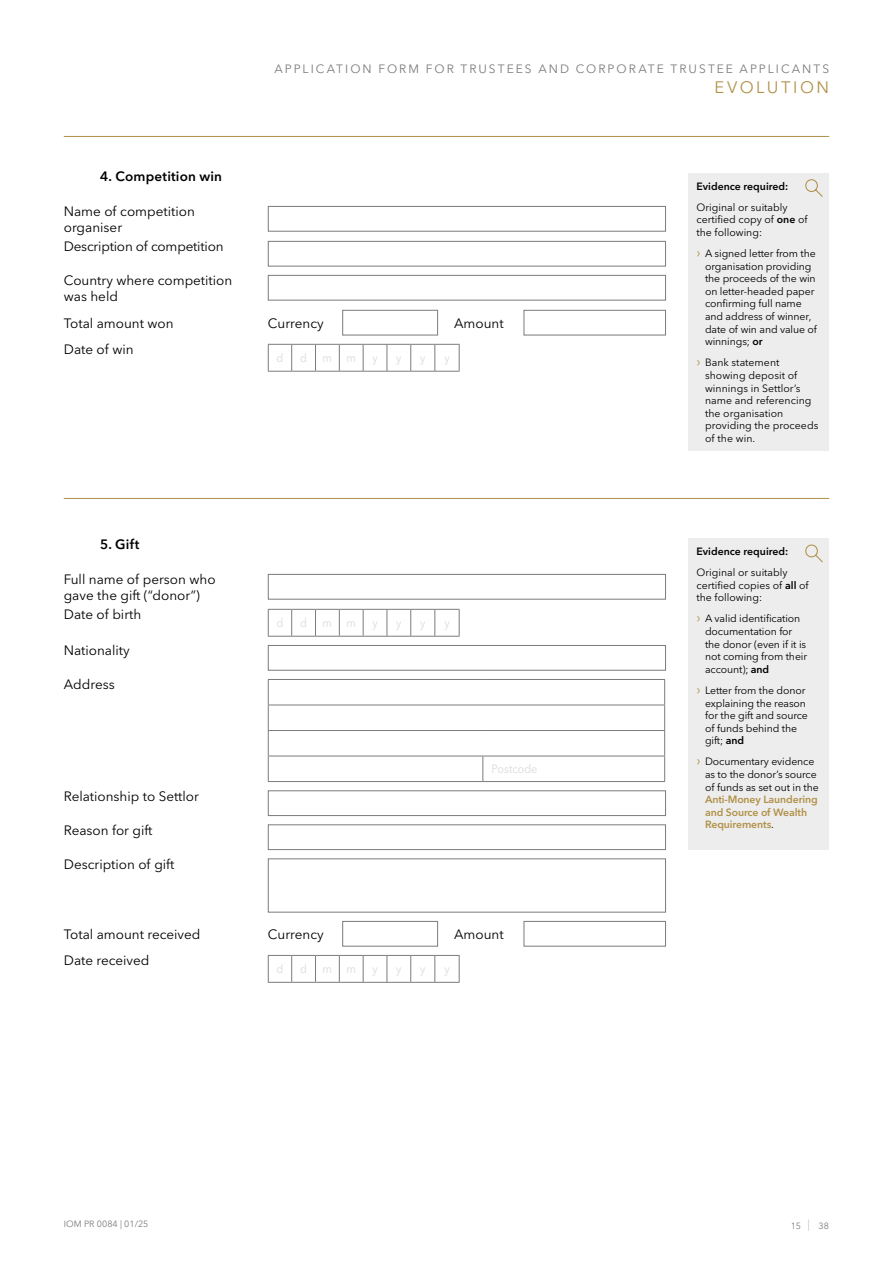
<style>
.page{position:relative;width:893px;height:1263px;background:#fff}
.page>*{position:absolute;margin:0;border:0;box-sizing:border-box;transform-origin:0 0}
.t1{font:16.5px "Avenir Next LT Pro";letter-spacing:.155em;color:#b19148}
.t2{font:13.5px/16.2px "Avenir Next LT Pro";color:#000}
.t3{font:600 13.5px "Avenir Next LT Pro";letter-spacing:.015em;color:#000}
.t4{font:12px "Avenir Next LT Pro";letter-spacing:.17em;color:#7c7b7b}
.t5{font:12px "Avenir Next LT Pro";color:#dadada;scale:.9 1}
.t6{font:10.5px/12.6px "Avenir Next LT Pro";letter-spacing:-.01em;color:#000}
.t7{font:600 10.5px/12.6px "Avenir Next LT Pro";letter-spacing:-.01em;color:#b19148}
.t8{font:600 10.5px "Avenir Next LT Pro";color:#000}
.t9{font:9px "Avenir Next LT Pro";color:#7c7b7b}
.s1{font-weight:600}
.s2{font-size:13.5px;color:#b19148}
.s3{font-weight:400;color:#000}
.s4{font-weight:200;font-size:11.25px}
</style>
<div class="page">
<hr style="left:64px;top:136px;width:765px;height:1px;background:#b19148">
<div style="left:268px;top:206px;width:398px;height:26px;border:1px solid #7c7b7b"></div>
<div style="left:268px;top:241px;width:398px;height:25px;border:1px solid #7c7b7b"></div>
<div style="left:268px;top:275px;width:398px;height:25px;border:1px solid #7c7b7b"></div>
<div style="left:342px;top:310px;width:96px;height:25px;border:1px solid #7c7b7b"></div>
<div style="left:524px;top:310px;width:142px;height:25px;border:1px solid #7c7b7b"></div>
<svg style="left:268px;top:344px;width:192px;height:28px"></svg>
<hr style="left:64px;top:498px;width:765px;height:1px;background:#b19148">
<div style="left:268px;top:574px;width:398px;height:25px;border:1px solid #7c7b7b"></div>
<svg style="left:268px;top:609px;width:192px;height:28px"></svg>
<div style="left:268px;top:645px;width:398px;height:26px;border:1px solid #7c7b7b"></div>
<hr style="left:268px;top:679px;width:215px;height:1px;background:#7c7b7b">
<hr style="left:483px;top:679px;width:182px;height:1px;background:#7c7b7b">
<hr style="left:268px;top:705px;width:215px;height:1px;background:#7c7b7b">
<hr style="left:483px;top:705px;width:182px;height:1px;background:#7c7b7b">
<hr style="left:268px;top:730px;width:215px;height:1px;background:#7c7b7b">
<hr style="left:483px;top:730px;width:182px;height:1px;background:#7c7b7b">
<hr style="left:268px;top:756px;width:215px;height:1px;background:#7c7b7b">
<svg style="left:268px;top:680px;width:1px;height:101px"></svg>
<hr style="left:483px;top:756px;width:182px;height:1px;background:#7c7b7b">
<svg style="left:482px;top:756px;width:1px;height:25px"></svg>
<svg style="left:664px;top:680px;width:1px;height:101px"></svg>
<hr style="left:268px;top:781px;width:215px;height:1px;background:#7c7b7b">
<hr style="left:483px;top:781px;width:182px;height:1px;background:#7c7b7b">
<div style="left:268px;top:790px;width:398px;height:26px;border:1px solid #7c7b7b"></div>
<div style="left:268px;top:824px;width:398px;height:26px;border:1px solid #7c7b7b"></div>
<div style="left:268px;top:858px;width:398px;height:54px;border:1px solid #7c7b7b"></div>
<div style="left:342px;top:921px;width:96px;height:25px;border:1px solid #7c7b7b"></div>
<div style="left:524px;top:921px;width:142px;height:25px;border:1px solid #7c7b7b"></div>
<svg style="left:268px;top:955px;width:192px;height:28px"></svg>
<div style="left:688px;top:173px;width:141px;height:277px;background:#ededed"></div>
<svg style="left:805px;top:179px;width:18px;height:18px"></svg>
<div style="left:688px;top:538px;width:141px;height:311px;background:#ededed"></div>
<svg style="left:805px;top:544px;width:18px;height:19px"></svg>
<p class="t4" style="left:274px;top:62px;width:556px">APPLICATION FORM FOR TRUSTEES AND CORPORATE TRUSTEE APPLICANTS</p>
<h1 class="t1" style="left:714px;top:77px;width:116px">EVOLUTION</h1>
<p class="t3" style="left:100px;top:168px;width:123px">4. Competition win</p>
<p class="t2" style="left:64px;top:203px;width:133px">Name of competition organiser</p>
<p class="t2" style="left:64px;top:238px;width:161px">Description of competition</p>
<p class="t2" style="left:64px;top:272px;width:170px">Country where competition was held</p>
<p class="t2" style="left:64px;top:315px;width:111px">Total amount won</p>
<p class="t2" style="left:268px;top:315px;width:57px">Currency</p>
<p class="t2" style="left:454px;top:315px;width:51px">Amount</p>
<p class="t2" style="left:64px;top:341px;width:71px">Date of win</p>
<p class="t5" style="left:277px;top:351px;width:9px">d</p>
<p class="t5" style="left:300px;top:351px;width:9px">d</p>
<p class="t5" style="left:323px;top:351px;width:39px">m m</p>
<p class="t5" style="left:372px;top:351px;width:7px">y</p>
<p class="t5" style="left:396px;top:351px;width:7px">y</p>
<p class="t5" style="left:420px;top:351px;width:7px">y</p>
<p class="t5" style="left:444px;top:351px;width:7px">y</p>
<p class="t3" style="left:100px;top:536px;width:41px">5. Gift</p>
<p class="t2" style="left:64px;top:571px;width:153px">Full name of person who gave the gift (“donor”)</p>
<p class="t2" style="left:64px;top:606px;width:79px">Date of birth</p>
<p class="t2" style="left:64px;top:642px;width:67px">Nationality</p>
<p class="t2" style="left:64px;top:676px;width:52px">Address</p>
<p class="t2" style="left:64px;top:788px;width:137px">Relationship to Settlor</p>
<p class="t2" style="left:64px;top:822px;width:90px">Reason for gift</p>
<p class="t2" style="left:64px;top:856px;width:112px">Description of gift</p>
<p class="t5" style="left:277px;top:616px;width:9px">d</p>
<p class="t5" style="left:300px;top:616px;width:9px">d</p>
<p class="t5" style="left:323px;top:616px;width:39px">m m</p>
<p class="t5" style="left:372px;top:616px;width:7px">y</p>
<p class="t5" style="left:396px;top:616px;width:7px">y</p>
<p class="t5" style="left:420px;top:616px;width:7px">y</p>
<p class="t5" style="left:444px;top:616px;width:7px">y</p>
<p class="t5" style="left:491px;top:762px;width:53px">Postcode</p>
<p class="t2" style="left:64px;top:926px;width:138px">Total amount received</p>
<p class="t2" style="left:268px;top:926px;width:57px">Currency</p>
<p class="t2" style="left:454px;top:926px;width:51px">Amount</p>
<p class="t2" style="left:64px;top:952px;width:87px">Date received</p>
<p class="t5" style="left:277px;top:962px;width:9px">d</p>
<p class="t5" style="left:300px;top:962px;width:9px">d</p>
<p class="t5" style="left:323px;top:962px;width:39px">m m</p>
<p class="t5" style="left:372px;top:962px;width:7px">y</p>
<p class="t5" style="left:396px;top:962px;width:7px">y</p>
<p class="t5" style="left:420px;top:962px;width:7px">y</p>
<p class="t5" style="left:444px;top:962px;width:7px">y</p>
<p class="t8" style="left:696px;top:180px;width:93px">Evidence required:</p>
<p class="t6" style="left:696px;top:201px;width:113px">Original or suitably certified copy of <span class="s1">one</span> of the following:</p>
<p class="t6" style="left:705px;top:247px;width:113px;text-indent:-9px"><span class="s2">›</span> A signed letter from the organisation providing the proceeds of the win on letter-headed paper confirming full name and address of winner, date of win and value of winnings; <span class="s1">or</span></p>
<p class="t6" style="left:705px;top:356px;width:115px;text-indent:-9px"><span class="s2">›</span> Bank statement showing deposit of winnings in Settlor’s name and referencing the organisation providing the proceeds of the win.</p>
<p class="t8" style="left:696px;top:545px;width:93px">Evidence required:</p>
<p class="t6" style="left:696px;top:566px;width:114px">Original or suitably certified copies of <span class="s1">all</span> of the following:</p>
<p class="t6" style="left:705px;top:612px;width:104px;text-indent:-9px"><span class="s2">›</span> A valid identification documentation for the donor (even if it is not coming from their account); <span class="s1">and</span></p>
<p class="t6" style="left:705px;top:684px;width:104px;text-indent:-9px"><span class="s2">›</span> Letter from the donor explaining the reason for the gift and source of funds behind the gift; <span class="s1">and</span></p>
<p class="t6" style="left:705px;top:755px;width:115px;text-indent:-9px"><span class="s2">›</span> Documentary evidence as to the donor’s source of funds as set out in the</p>
<p class="t7" style="left:705px;top:793px;width:114px">Anti-Money Laundering and Source of Wealth<br>Requirements<span class="s3">.</span></p>
<p class="t9" style="left:64px;top:1219px;width:86px">IOM PR 0084 | 01/25</p>
<p class="t9" style="left:791px;top:1220px;width:40px">15 <span class="s4">|</span> 38</p>
</div>
